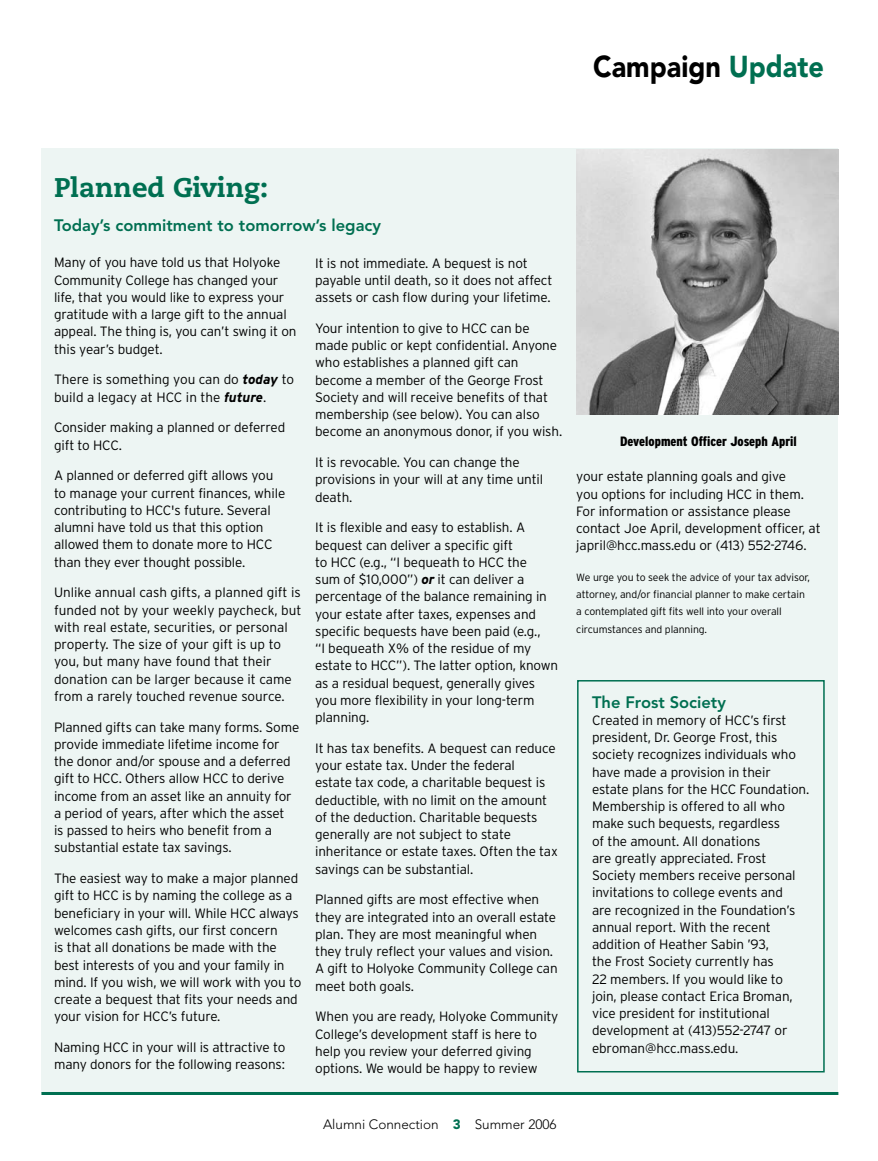
<style>
.page{position:relative;width:878px;height:1161px;background:#fff}
.page>*{position:absolute;margin:0;border:0;box-sizing:border-box;transform-origin:0 0}
.t1{font:900 30px "Avenir";color:#000;scale:.9 1}
.t2{font:800 27px "Caecilia";color:#006f51}
.t3{font:800 16.5px "Avenir";color:#006f51}
.t4{font:300 13.5px/17.2px "Interstate";letter-spacing:-.01em;color:#000}
.t5{font:900 condensed 13.5px "Interstate";color:#000}
.t6{font:300 13.5px "Avenir";color:#000}
.t7{font:300 10.5px/17.2px "Interstate";letter-spacing:-.01em;color:#000}
.s1{color:#006f51}
.s2{font-weight:700;font-style:italic}
.s3{font-weight:900;color:#006f51}
</style>
<div class="page">
<div style="left:41px;top:148px;width:797px;height:946px;background:#edf5f3"></div>
<hr style="left:41px;top:1092px;width:797px;height:3px;background:#006f51">
<img style="left:576px;top:150px;width:262px;height:264px">
<div style="left:577px;top:680px;width:247px;height:392px;border:2px solid #006f51"></div>
<h1 class="t1" style="left:593px;top:48px;width:258px">Campaign <span class="s1">Update</span></h1>
<h2 class="t2" style="left:54px;top:170px;width:216px">Planned Giving:</h2>
<p class="t3" style="left:54px;top:216px;width:328px">Today’s commitment to tomorrow’s legacy</p>
<p class="t4" style="left:54px;top:254px;width:244px">Many of you have told us that Holyoke Community College has changed your life, that you would like to express your gratitude with a large gift to the annual appeal. The thing is, you can’t swing it on this year’s budget.</p>
<p class="t4" style="left:54px;top:371px;width:241px">There is something you can do <span class="s2">today</span> to build a legacy at HCC in the <span class="s2">future</span>.</p>
<p class="t4" style="left:54px;top:419px;width:233px">Consider making a planned or deferred gift to HCC.</p>
<p class="t4" style="left:54px;top:467px;width:233px">A planned or deferred gift allows you to manage your current finances, while contributing to HCC's future. Several alumni have told us that this option allowed them to donate more to HCC than they ever thought possible.</p>
<p class="t4" style="left:54px;top:584px;width:249px">Unlike annual cash gifts, a planned gift is funded not by your weekly paycheck, but with real estate, securities, or personal property. The size of your gift is up to you, but many have found that their donation can be larger because it came from a rarely touched revenue source.</p>
<p class="t4" style="left:54px;top:718px;width:247px">Planned gifts can take many forms. Some provide immediate lifetime income for the donor and/or spouse and a deferred gift to HCC. Others allow HCC to derive income from an asset like an annuity for a period of years, after which the asset<br>is passed to heirs who benefit from a substantial estate tax savings.</p>
<p class="t4" style="left:54px;top:870px;width:249px">The easiest way to make a major planned gift to HCC is by naming the college as a beneficiary in your will. While HCC always welcomes cash gifts, our first concern<br>is that all donations be made with the best interests of you and your family in mind. If you wish, we will work with you to create a bequest that fits your needs and your vision for HCC’s future.</p>
<p class="t4" style="left:54px;top:1039px;width:233px">Naming HCC in your will is attractive to many donors for the following reasons:</p>
<p class="t4" style="left:315px;top:254px;width:239px">It is not immediate. A bequest is not payable until death, so it does not affect assets or cash flow during your lifetime.</p>
<p class="t4" style="left:315px;top:319px;width:248px">Your intention to give to HCC can be made public or kept confidential. Anyone who establishes a planned gift can become a member of the George Frost Society and will receive benefits of that membership (see below). You can also become an anonymous donor, if you wish.</p>
<p class="t4" style="left:315px;top:454px;width:229px">It is revocable. You can change the provisions in your will at any time until death.</p>
<p class="t4" style="left:315px;top:519px;width:244px">It is flexible and easy to establish. A bequest can deliver a specific gift<br>to HCC (e.g., “I bequeath to HCC the<br>sum of $10,000”) <span class="s2">or</span> it can deliver a percentage of the balance remaining in your estate after taxes, expenses and specific bequests have been paid (e.g.,<br>“I bequeath X% of the residue of my estate to HCC”). The latter option, known as a residual bequest, generally gives you more flexibility in your long-term planning.</p>
<p class="t4" style="left:315px;top:739px;width:244px">It has tax benefits. A bequest can reduce your estate tax. Under the federal<br>estate tax code, a charitable bequest is deductible, with no limit on the amount of the deduction. Charitable bequests generally are not subject to state inheritance or estate taxes. Often the tax savings can be substantial.</p>
<p class="t4" style="left:315px;top:891px;width:244px">Planned gifts are most effective when they are integrated into an overall estate plan. They are most meaningful when they truly reflect your values and vision.<br>A gift to Holyoke Community College can meet both goals.</p>
<p class="t4" style="left:315px;top:1008px;width:245px">When you are ready, Holyoke Community College’s development staff is here to help you review your deferred giving options. We would be happy to review</p>
<p class="t5" style="left:620px;top:434px;width:178px">Development Officer Joseph April</p>
<p class="t4" style="left:576px;top:468px;width:246px">your estate planning goals and give<br>you options for including HCC in them.<br>For information or assistance please contact Joe April, development officer, at japril@hcc.mass.edu or (413) 552-2746.</p>
<p class="t7" style="left:576px;top:568px;width:235px">We urge you to seek the advice of your tax advisor, attorney, and/or financial planner to make certain a contemplated gift fits well into your overall circumstances and planning.</p>
<p class="t3" style="left:592px;top:692px;width:135px">The Frost Society</p>
<p class="t4" style="left:592px;top:711px;width:219px">Created in memory of HCC’s first president, Dr. George Frost, this society recognizes individuals who have made a provision in their estate plans for the HCC Foundation.<br>Membership is offered to all who make such bequests, regardless<br>of the amount. All donations<br>are greatly appreciated. Frost<br>Society members receive personal invitations to college events and<br>are recognized in the Foundation’s annual report. With the recent addition of Heather Sabin ’93,<br>the Frost Society currently has<br>22 members. If you would like to join, please contact Erica Broman, vice president for institutional development at (413)552-2747 or ebroman@hcc.mass.edu.</p>
<p class="t6" style="left:323px;top:1117px;width:235px">Alumni Connection <span class="s3">3</span> Summer 2006</p>
</div>
